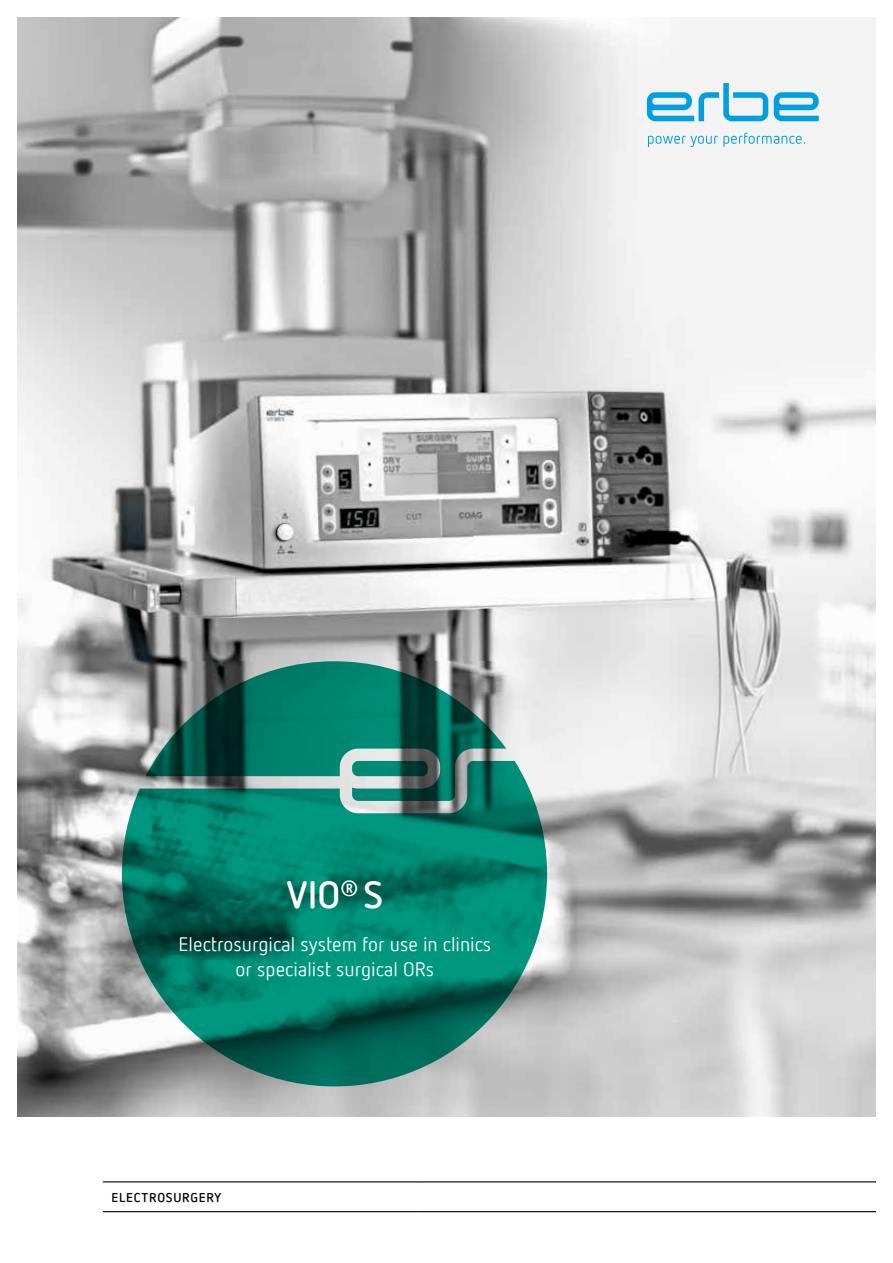
<style>
.page{position:relative;width:893px;height:1263px;background:#fff}
.page>*{position:absolute;margin:0;border:0;box-sizing:border-box;transform-origin:0 0}
.t1{font:700 37.5px "Netto Offc Pro";color:#fff}
.t2{font:19.5px/25.5px "Netto Offc Pro";color:#fff;text-align:center}
.t3{font:700 12.75px "Netto Offc Pro";letter-spacing:.06em;color:#000}
</style>
<div class="page">
<img style="left:17px;top:17px;width:859px;height:1100px">
<svg style="left:647px;top:83px;width:121px;height:38px"></svg>
<svg style="left:774px;top:92px;width:45px;height:29px"></svg>
<svg style="left:648px;top:133px;width:157px;height:13px"></svg>
<hr style="left:103px;top:1181px;width:315px;height:1px;background:#000">
<hr style="left:418px;top:1181px;width:458px;height:1px;background:#000">
<hr style="left:103px;top:1211px;width:315px;height:1px;background:#000">
<hr style="left:418px;top:1211px;width:458px;height:1px;background:#000">
<svg style="left:122px;top:761px;width:425px;height:325px;background:#218575"></svg>
<svg style="left:146px;top:661px;width:360px;height:140px;background:#33796e"></svg>
<h1 class="t1" style="left:287px;top:870px;width:98px">VIO<sup>®</sup> S</h1>
<p class="t2" style="left:179px;top:930px;width:314px">Electrosurgical system for use in clinics or specialist surgical ORs</p>
<p class="t3" style="left:111px;top:1189px;width:111px">ELECTROSURGERY</p>
</div>
